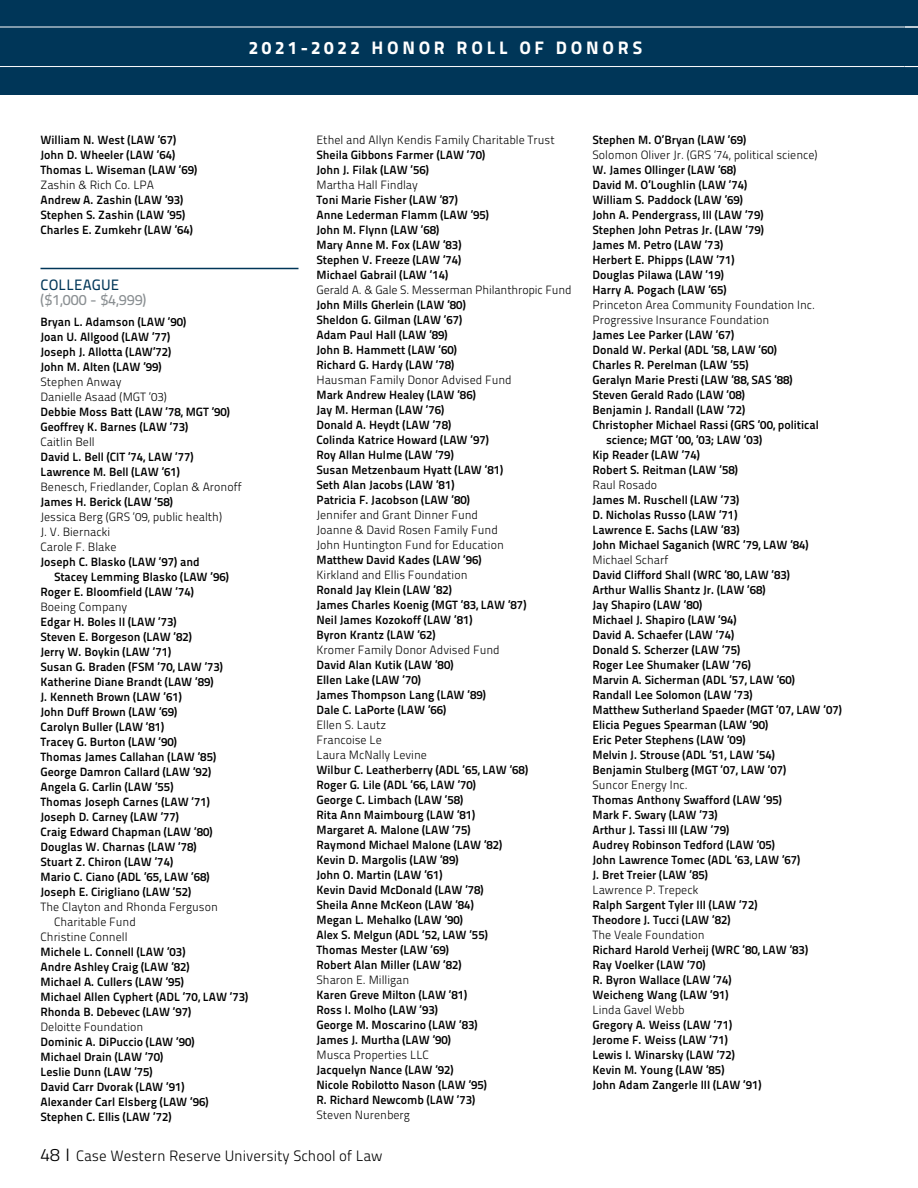
<style>
.page{position:relative;width:918px;height:1188px;background:#fff}
.page>*{position:absolute;margin:0;border:0;box-sizing:border-box;transform-origin:0 0}
.t1{font:18px "Titillium Maps 26 L 999 wt";letter-spacing:.205em;color:#fff}
.t2{font:15px "Titillium Maps 26 L 250 wt";color:#000}
.t3{font:15px "Titillium Maps 26 L 500 wt";color:#8a8f92}
.t4{font:15px "Titillium Maps 26 L 500 wt";letter-spacing:.01em;color:#003658}
.t5{font:12px/15px "Titillium Maps 26 L 750 wt";color:#000}
.t6{font:12px/15px "Titillium Maps 26 L 250 wt";color:#000}
.s1{font-size:18px}
</style>
<div class="page">
<div style="left:0;top:0;width:918px;height:94px;background:#003658"></div>
<hr style="left:0;top:66px;width:918px;height:1px;background:#fff">
<hr style="left:0;top:27px;width:918px;height:1px;background:#fff">
<hr style="left:40px;top:268px;width:258px;height:1px;background:#003658">
<svg style="left:904px;top:27px;width:14px;height:1px"></svg>
<h1 class="t1" style="left:249px;top:34px;width:395px">2021-2022 HONOR ROLL OF DONORS</h1>
<p class="t5" style="left:40px;top:132px;width:158px">William N. West (LAW ‘67)<br>John D. Wheeler (LAW ‘64)<br>Thomas L. Wiseman (LAW ‘69)</p>
<p class="t6" style="left:40px;top:177px;width:115px">Zashin &amp; Rich Co. LPA</p>
<p class="t5" style="left:40px;top:192px;width:154px">Andrew A. Zashin (LAW ’93)<br>Stephen S. Zashin (LAW ’95)<br>Charles E. Zumkehr (LAW ‘64)</p>
<p class="t4" style="left:41px;top:273px;width:80px">COLLEAGUE</p>
<p class="t3" style="left:40px;top:288px;width:108px">($1,000 - $4,999)</p>
<p class="t5" style="left:40px;top:314px;width:147px">Bryan L. Adamson (LAW ‘90)<br>Joan U. Allgood (LAW ‘77)<br>Joseph J. Allotta (LAW’72)<br>John M. Alten (LAW ‘99)</p>
<p class="t6" style="left:40px;top:374px;width:128px">Stephen Anway<br>Danielle Asaad (MGT ’03)</p>
<p class="t5" style="left:40px;top:404px;width:191px">Debbie Moss Batt (LAW ‘78, MGT ‘90)<br>Geoffrey K. Barnes (LAW ‘73)</p>
<p class="t6" style="left:40px;top:434px;width:56px">Caitlin Bell</p>
<p class="t5" style="left:40px;top:449px;width:155px">David L. Bell (CIT ‘74, LAW ‘77)<br>Lawrence M. Bell (LAW ‘61)</p>
<p class="t6" style="left:40px;top:479px;width:203px">Benesch, Friedlander, Coplan &amp; Aronoff</p>
<p class="t5" style="left:40px;top:494px;width:134px">James H. Berick (LAW ‘58)</p>
<p class="t6" style="left:40px;top:509px;width:183px">Jessica Berg (GRS ‘09, public health)<br>J. V. Biernacki<br>Carole F. Blake</p>
<p class="t5" style="left:40px;top:554px;width:161px">Joseph C. Blasko (LAW ’97) and</p>
<p class="t5" style="left:54px;top:569px;width:176px">Stacey Lemming Blasko (LAW ’96)</p>
<p class="t5" style="left:40px;top:584px;width:155px">Roger E. Bloomfield (LAW ‘74)</p>
<p class="t6" style="left:40px;top:599px;width:88px">Boeing Company</p>
<p class="t5" style="left:40px;top:614px;width:184px">Edgar H. Boles II (LAW ‘73)<br>Steven E. Borgeson (LAW ‘82)<br>Jerry W. Boykin (LAW ‘71)<br>Susan G. Braden (FSM ‘70, LAW ‘73)<br>Katherine Diane Brandt (LAW ‘89)<br>J. Kenneth Brown (LAW ‘61)<br>John Duff Brown (LAW ‘69)<br>Carolyn Buller (LAW ‘81)<br>Tracey G. Burton (LAW ‘90)<br>Thomas James Callahan (LAW ‘85)<br>George Damron Callard (LAW ‘92)<br>Angela G. Carlin (LAW ‘55)<br>Thomas Joseph Carnes (LAW ‘71)<br>Joseph D. Carney (LAW ‘77)<br>Craig Edward Chapman (LAW ‘80)<br>Douglas W. Charnas (LAW ‘78)<br>Stuart Z. Chiron (LAW ‘74)<br>Mario C. Ciano (ADL ‘65, LAW ‘68)<br>Joseph E. Cirigliano (LAW ‘52)</p>
<p class="t6" style="left:40px;top:899px;width:179px">The Clayton and Rhonda Ferguson</p>
<p class="t6" style="left:54px;top:914px;width:83px">Charitable Fund</p>
<p class="t6" style="left:40px;top:929px;width:89px">Christine Connell</p>
<p class="t5" style="left:40px;top:944px;width:209px">Michele L. Connell (LAW ‘03)<br>Andre Ashley Craig (LAW ‘82)<br>Michael A. Cullers (LAW ‘95)<br>Michael Allen Cyphert (ADL ‘70, LAW ‘73)<br>Rhonda B. Debevec (LAW ‘97)</p>
<p class="t6" style="left:40px;top:1019px;width:104px">Deloitte Foundation</p>
<p class="t5" style="left:40px;top:1034px;width:170px">Dominic A. DiPuccio (LAW ‘90)<br>Michael Drain (LAW ‘70)<br>Leslie Dunn (LAW ‘75)<br>David Carr Dvorak (LAW ‘91)<br>Alexander Carl Elsberg (LAW ‘96)<br>Stephen C. Ellis (LAW ‘72)</p>
<p class="t6" style="left:316px;top:132px;width:240px">Ethel and Allyn Kendis Family Charitable Trust</p>
<p class="t5" style="left:316px;top:147px;width:170px">Sheila Gibbons Farmer (LAW ‘70)<br>John J. Filak (LAW ‘56)</p>
<p class="t6" style="left:316px;top:177px;width:103px">Martha Hall Findlay</p>
<p class="t5" style="left:316px;top:192px;width:174px">Toni Marie Fisher (LAW ‘87)<br>Anne Lederman Flamm (LAW ‘95)<br>John M. Flynn (LAW ‘68)<br>Mary Anne M. Fox (LAW ‘83)<br>Stephen V. Freeze (LAW ‘74)<br>Michael Gabrail (LAW ‘14)</p>
<p class="t6" style="left:316px;top:282px;width:257px">Gerald A. &amp; Gale S. Messerman Philanthropic Fund</p>
<p class="t5" style="left:316px;top:297px;width:151px">John Mills Gherlein (LAW ‘80)<br>Sheldon G. Gilman (LAW ‘67)<br>Adam Paul Hall (LAW ‘89)<br>John B. Hammett (LAW ‘60)<br>Richard G. Hardy (LAW ‘78)</p>
<p class="t6" style="left:316px;top:372px;width:197px">Hausman Family Donor Advised Fund</p>
<p class="t5" style="left:316px;top:387px;width:188px">Mark Andrew Healey (LAW ‘86)<br>Jay M. Herman (LAW ‘76)<br>Donald A. Heydt (LAW ‘78)<br>Colinda Katrice Howard (LAW ‘97)<br>Roy Allan Hulme (LAW ‘79)<br>Susan Metzenbaum Hyatt (LAW ‘81)<br>Seth Alan Jacobs (LAW ‘81)<br>Patricia F. Jacobson (LAW ‘80)</p>
<p class="t6" style="left:316px;top:507px;width:189px">Jennifer and Grant Dinner Fund<br>Joanne &amp; David Rosen Family Fund<br>John Huntington Fund for Education</p>
<p class="t5" style="left:316px;top:552px;width:167px">Matthew David Kades (LAW ‘96)</p>
<p class="t6" style="left:316px;top:567px;width:153px">Kirkland and Ellis Foundation</p>
<p class="t5" style="left:316px;top:582px;width:211px">Ronald Jay Klein (LAW ‘82)<br>James Charles Koenig (MGT ‘83, LAW ‘87)<br>Neil James Kozokoff (LAW ‘81)<br>Byron Krantz (LAW ‘62)</p>
<p class="t6" style="left:316px;top:642px;width:185px">Kromer Family Donor Advised Fund</p>
<p class="t5" style="left:316px;top:657px;width:171px">David Alan Kutik (LAW ’80)<br>Ellen Lake (LAW ‘70)<br>James Thompson Lang (LAW ‘89)<br>Dale C. LaPorte (LAW ‘66)</p>
<p class="t6" style="left:316px;top:717px;width:112px">Ellen S. Lautz<br>Francoise Le<br>Laura McNally Levine</p>
<p class="t5" style="left:316px;top:762px;width:213px">Wilbur C. Leatherberry (ADL ‘65, LAW ‘68)<br>Roger G. Lile (ADL ‘66, LAW ‘70)<br>George C. Limbach (LAW ‘58)<br>Rita Ann Maimbourg (LAW ‘81)<br>Margaret A. Malone (LAW ‘75)<br>Raymond Michael Malone (LAW ‘82)<br>Kevin D. Margolis (LAW ‘89)<br>John O. Martin (LAW ‘61)<br>Kevin David McDonald (LAW ‘78)<br>Sheila Anne McKeon (LAW ‘84)<br>Megan L. Mehalko (LAW ‘90)<br>Alex S. Melgun (ADL ‘52, LAW ‘55)<br>Thomas Mester (LAW ‘69)<br>Robert Alan Miller (LAW ‘82)</p>
<p class="t6" style="left:316px;top:972px;width:94px">Sharon E. Milligan</p>
<p class="t5" style="left:316px;top:987px;width:163px">Karen Greve Milton (LAW ‘81)<br>Ross I. Molho (LAW ‘93)<br>George M. Moscarino (LAW ‘83)<br>James J. Murtha (LAW ‘90)</p>
<p class="t6" style="left:316px;top:1047px;width:114px">Musca Properties LLC</p>
<p class="t5" style="left:316px;top:1062px;width:172px">Jacquelyn Nance (LAW ‘92)<br>Nicole Robilotto Nason (LAW ‘95)<br>R. Richard Newcomb (LAW ‘73)</p>
<p class="t6" style="left:316px;top:1107px;width:95px">Steven Nurenberg</p>
<p class="t2" style="left:40px;top:1145px;width:344px"><span class="s1">48</span> Case Western Reserve University School of Law</p>
<p class="t5" style="left:592px;top:132px;width:155px">Stephen M. O’Bryan (LAW ‘69)</p>
<p class="t6" style="left:592px;top:147px;width:227px">Solomon Oliver Jr. (GRS ‘74, political science)</p>
<p class="t5" style="left:592px;top:162px;width:173px">W. James Ollinger (LAW ‘68)<br>David M. O’Loughlin (LAW ‘74)<br>William S. Paddock (LAW ’69)<br>John A. Pendergrass, III (LAW ‘79)<br>Stephen John Petras Jr. (LAW ‘79)<br>James M. Petro (LAW ‘73)<br>Herbert E. Phipps (LAW ‘71)<br>Douglas Pilawa (LAW ’19)<br>Harry A. Pogach (LAW ‘65)</p>
<p class="t6" style="left:592px;top:297px;width:224px">Princeton Area Community Foundation Inc.<br>Progressive Insurance Foundation</p>
<p class="t5" style="left:592px;top:327px;width:143px">James Lee Parker (LAW ‘67)</p>
<p class="t5" style="left:592px;top:342px;width:186px">Donald W. Perkal (ADL ‘58, LAW ‘60)</p>
<p class="t5" style="left:592px;top:357px;width:158px">Charles R. Perelman (LAW ‘55)</p>
<p class="t5" style="left:592px;top:372px;width:202px">Geralyn Marie Presti (LAW ‘88, SAS ‘88)</p>
<p class="t5" style="left:592px;top:387px;width:154px">Steven Gerald Rado (LAW ‘08)</p>
<p class="t5" style="left:592px;top:402px;width:154px">Benjamin J. Randall (LAW ‘72)</p>
<p class="t5" style="left:592px;top:417px;width:228px">Christopher Michael Rassi (GRS ‘00, political</p>
<p class="t5" style="left:606px;top:432px;width:158px">science; MGT ‘00, ‘03; LAW ‘03)</p>
<p class="t5" style="left:592px;top:447px;width:109px">Kip Reader (LAW ‘74)</p>
<p class="t5" style="left:592px;top:462px;width:147px">Robert S. Reitman (LAW ‘58)</p>
<p class="t6" style="left:592px;top:477px;width:66px">Raul Rosado</p>
<p class="t5" style="left:592px;top:492px;width:218px">James M. Ruschell (LAW ‘73)<br>D. Nicholas Russo (LAW ‘71)<br>Lawrence E. Sachs (LAW ‘83)<br>John Michael Saganich (WRC ‘79, LAW ‘84)</p>
<p class="t6" style="left:592px;top:552px;width:77px">Michael Scharf</p>
<p class="t5" style="left:592px;top:567px;width:251px">David Clifford Shall (WRC ‘80, LAW ‘83)<br>Arthur Wallis Shantz Jr. (LAW ‘68)<br>Jay Shapiro (LAW ‘80)<br>Michael J. Shapiro (LAW ‘94)<br>David A. Schaefer (LAW ‘74)<br>Donald S. Scherzer (LAW ‘75)<br>Roger Lee Shumaker (LAW ‘76)<br>Marvin A. Sicherman (ADL ‘57, LAW ‘60)<br>Randall Lee Solomon (LAW ‘73)<br>Matthew Sutherland Spaeder (MGT ‘07, LAW ‘07)<br>Elicia Pegues Spearman (LAW ‘90)<br>Eric Peter Stephens (LAW ‘09)<br>Melvin J. Strouse (ADL ‘51, LAW ‘54)<br>Benjamin Stulberg (MGT ‘07, LAW ‘07)</p>
<p class="t6" style="left:592px;top:777px;width:97px">Suncor Energy Inc.</p>
<p class="t5" style="left:592px;top:792px;width:209px">Thomas Anthony Swafford (LAW ‘95)<br>Mark F. Swary (LAW ‘73)<br>Arthur J. Tassi III (LAW ‘79)<br>Audrey Robinson Tedford (LAW ‘05)<br>John Lawrence Tomec (ADL ‘63, LAW ‘67)<br>J. Bret Treier (LAW ‘85)</p>
<p class="t6" style="left:592px;top:882px;width:108px">Lawrence P. Trepeck</p>
<p class="t5" style="left:592px;top:897px;width:166px">Ralph Sargent Tyler III (LAW ‘72)<br>Theodore J. Tucci (LAW ‘82)</p>
<p class="t6" style="left:592px;top:927px;width:114px">The Veale Foundation</p>
<p class="t5" style="left:592px;top:942px;width:217px">Richard Harold Verheij (WRC ‘80, LAW ‘83)<br>Ray Voelker (LAW ‘70)<br>R. Byron Wallace (LAW ‘74)<br>Weicheng Wang (LAW ‘91)</p>
<p class="t6" style="left:592px;top:1002px;width:94px">Linda Gavel Webb</p>
<p class="t5" style="left:592px;top:1017px;width:171px">Gregory A. Weiss (LAW ‘71)<br>Jerome F. Weiss (LAW ‘71)<br>Lewis I. Winarsky (LAW ‘72)<br>Kevin M. Young (LAW ‘85)<br>John Adam Zangerle III (LAW ‘91)</p>
</div>
